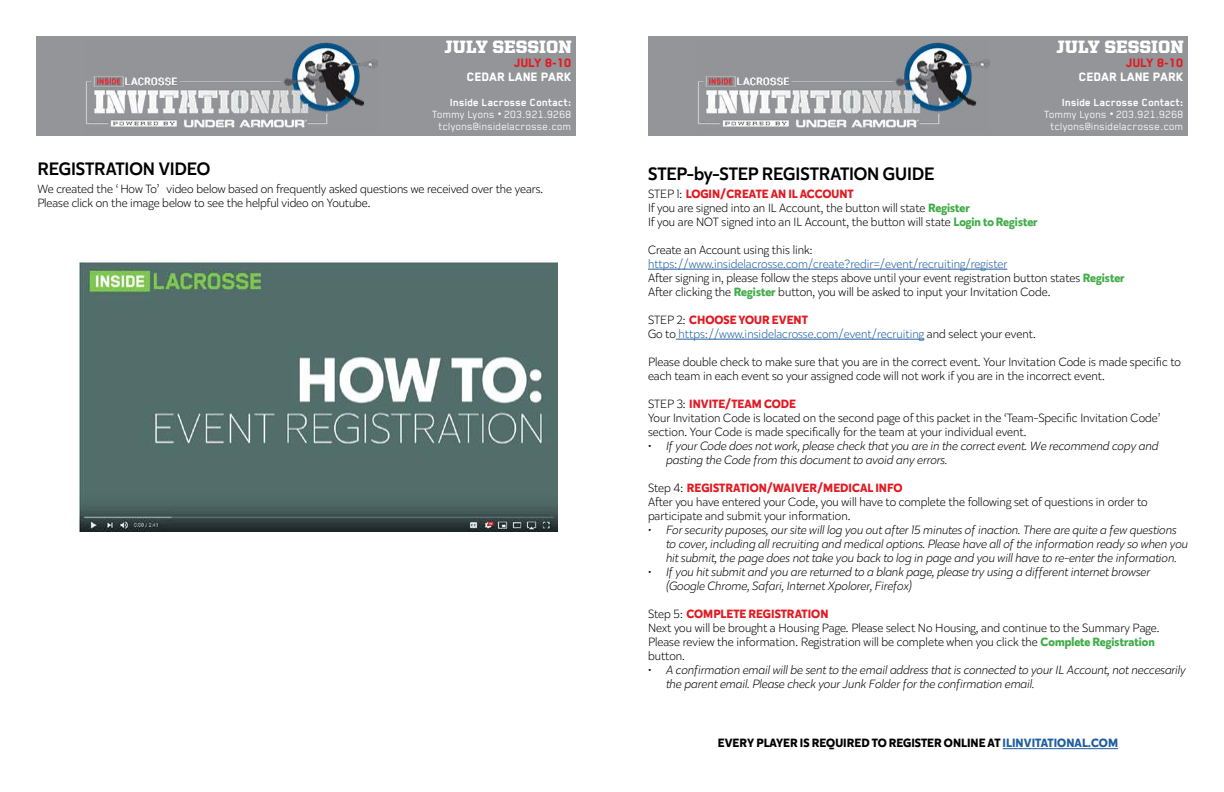
<style>
.page{position:relative;width:1224px;height:792px;background:#fff}
.page>*{position:absolute;margin:0;border:0;box-sizing:border-box;transform-origin:0 0}
.t1{font:500 18px "Karu";letter-spacing:-.01em;color:#000}
.t2{font:900 18px "United Serif Reg";color:#fff}
.t3{font:800 14px "Blender";color:#fff}
.t4{font:800 14px "Blender";color:#e21a22}
.t5{font:300 12px/14px "Karu";color:#000}
.t6{font:italic 300 12px/14px "Karu";color:#000}
.t7{font:12px/12px "Blender";color:#fff;text-align:right}
.t8{font:300 12px/14px "Karu";color:#215e9e}
.t9{font:700 12px "Karu";color:#000}
.s1{font-weight:700}
.s2{font-family:"Locator"}
.s3{font-weight:700;color:#e21a22}
.s4{font-weight:700;color:#41ad49}
.s5{color:#215e9e}
.s6{color:#000}
</style>
<div class="page">
<div style="left:36px;top:36px;width:540px;height:100px;background:#939598"></div>
<img style="left:86px;top:42px;width:292px;height:86px">
<div style="left:648px;top:36px;width:540px;height:100px;background:#939598"></div>
<img style="left:698px;top:42px;width:292px;height:86px">
<hr style="left:648px;top:269px;width:359px;height:1px;background:#215e9e">
<hr style="left:676px;top:339px;width:248px;height:1px;background:#215e9e">
<hr style="left:1003px;top:748px;width:115px;height:1px;background:#215e9e">
<img style="left:79px;top:261px;width:479px;height:270px">
<h1 class="t2" style="left:445px;top:37px;width:129px">JULY SESSION</h1>
<p class="t4" style="left:515px;top:55px;width:59px">JULY 8-10</p>
<p class="t3" style="left:467px;top:69px;width:106px">CEDAR LANE PARK</p>
<p class="t7" style="left:433px;top:96px;width:141px"><span class="s1">Inside Lacrosse Contact:<br></span>Tommy Lyons <span class="s2">•</span> 203.921.9268 tclyons@insidelacrosse.com</p>
<h1 class="t1" style="left:37px;top:157px;width:174px">REGISTRATION VIDEO</h1>
<p class="t5" style="left:37px;top:182px;width:507px">We created the “How To” video below based on frequently asked questions we received over the years.<br>Please click on the image below to see the helpful video on Youtube.</p>
<h1 class="t2" style="left:1057px;top:37px;width:129px">JULY SESSION</h1>
<p class="t4" style="left:1127px;top:55px;width:59px">JULY 8-10</p>
<p class="t3" style="left:1079px;top:69px;width:106px">CEDAR LANE PARK</p>
<p class="t7" style="left:1045px;top:96px;width:141px"><span class="s1">Inside Lacrosse Contact:<br></span>Tommy Lyons <span class="s2">•</span> 203.921.9268 tclyons@insidelacrosse.com</p>
<h1 class="t1" style="left:648px;top:161px;width:288px">STEP-by-STEP REGISTRATION GUIDE</h1>
<p class="t5" style="left:648px;top:187px;width:391px">STEP 1: <span class="s3">LOGIN/CREATE AN IL ACCOUNT<br></span>If you are signed into an IL Account, the button will state <span class="s4">Register<br></span>If you are NOT signed into an IL Account, the button will state <span class="s4">Login to Register</span></p>
<p class="t5" style="left:648px;top:243px;width:167px">Create an Account using this link:</p>
<p class="t5" style="left:648px;top:257px;width:478px"><span class="s5">https://www.insidelacrosse.com/create?redir=/event/recruiting/register<br></span>After signing in, please follow the steps above until your event registration button states <span class="s4">Register<br></span>After clicking the <span class="s4">Register</span> button, you will be asked to input your Invitation Code.</p>
<p class="t8" style="left:648px;top:313px;width:389px"><span class="s6">STEP 2:</span> <span class="s3">CHOOSE YOUR EVENT<br></span><span class="s6">Go to</span> https://www.insidelacrosse.com/event/recruiting <span class="s6">and select your event.</span></p>
<p class="t5" style="left:648px;top:355px;width:535px">Please double check to make sure that you are in the correct event. Your Invitation Code is made specific to each team in each event so your assigned code will not work if you are in the incorrect event.</p>
<p class="t5" style="left:648px;top:397px;width:519px">STEP 3: <span class="s3">INVITE/TEAM CODE<br></span>Your Invitation Code is located on the second page of this packet in the ‘Team-Specific Invitation Code” section. Your Code is made specifically for the team at your individual event.</p>
<p class="t6" style="left:666px;top:439px;width:494px;text-indent:-18px">• If your Code does not work, please check that you are in the correct event. We recommend copy and pasting the Code from this document to avoid any errors.</p>
<p class="t5" style="left:648px;top:481px;width:501px">Step 4: <span class="s3">REGISTRATION/WAIVER/MEDICAL INFO<br></span>After you have entered your Code, you will have to complete the following set of questions in order to participate and submit your information.</p>
<p class="t6" style="left:666px;top:523px;width:524px;text-indent:-18px">• For security puposes, our site will log you out after 15 minutes of inaction. There are quite a few questions to cover, including all recruiting and medical options. Please have all of the information ready so when you hit submit, the page does not take you back to log in page and you will have to re-enter the information.</p>
<p class="t6" style="left:666px;top:565px;width:486px;text-indent:-18px">• If you hit submit and you are returned to a blank page, please try using a different internet browser (Google Chrome, Safari, Internet Xpolorer, Firefox)</p>
<p class="t5" style="left:648px;top:607px;width:513px">Step 5: <span class="s3">COMPLETE REGISTRATION<br></span>Next you will be brought a Housing Page. Please select No Housing, and continue to the Summary Page.<br>Please review the information. Registration will be complete when you click the <span class="s4">Complete Registration </span>button.</p>
<p class="t6" style="left:666px;top:663px;width:521px;text-indent:-18px">• A confirmation email will be sent to the email address that is connected to your IL Account, not neccesarily the parent email. Please check your Junk Folder for the confirmation email.</p>
<p class="t9" style="left:718px;top:735px;width:402px">EVERY PLAYER IS REQUIRED TO REGISTER ONLINE AT <span class="s5">ILINVITATIONAL.COM</span></p>
</div>
